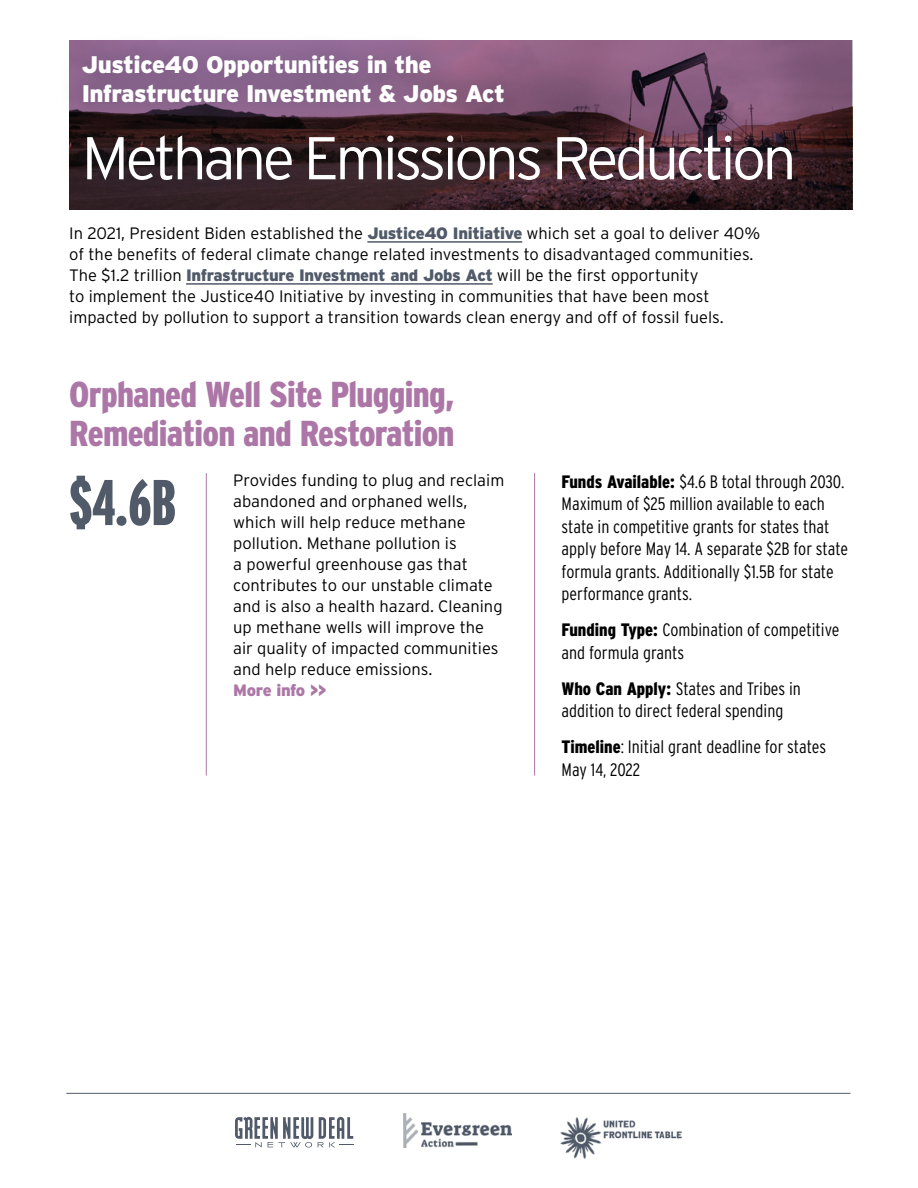
<style>
.page{position:relative;width:918px;height:1188px;background:#fff}
.page>*{position:absolute;margin:0;border:0;box-sizing:border-box;transform-origin:0 0}
.t1{font:900 extra-condensed 64.5px "Interstate";color:#515a69}
.t2{font:300 60.3px "Interstate";letter-spacing:-.06em;color:#fff}
.t3{font:900 condensed 36px/39px "Interstate";letter-spacing:-.02em;color:#ac77a7}
.t4{font:900 24px/28.5px "Interstate";letter-spacing:-.02em;color:#fff}
.t5{font:300 condensed 18px/22.5px "Interstate";color:#000}
.t6{font:300 16.5px/21px "Interstate";color:#000}
.t7{font:900 16.5px "Interstate";letter-spacing:-.025em;color:#ac77a7}
.s1{font-weight:900;color:#515a69}
.s2{font-weight:900}
</style>
<div class="page">
<hr style="left:66px;top:1093px;width:784px;height:1px;background:#515a69">
<img style="left:403px;top:1114px;width:108px;height:34px">
<svg style="left:235px;top:1117px;width:119px;height:31px"></svg>
<img style="left:560px;top:1117px;width:122px;height:42px">
<img style="left:69px;top:40px;width:783px;height:170px">
<div style="left:59px;top:31px;width:468px;height:95px;background:#253143;opacity:.55"></div>
<hr style="left:367px;top:241px;width:155px;height:2px;background:#515a69">
<hr style="left:186px;top:283px;width:307px;height:2px;background:#515a69">
<div style="left:62px;top:113px;width:755px;height:92px;background:#253143;opacity:.55"></div>
<hr style="left:206px;top:473px;width:1px;height:303px;background:#ac77a7">
<hr style="left:534px;top:473px;width:1px;height:303px;background:#ac77a7">
<h3 class="t4" style="left:82px;top:50px;width:425px">Justice40 Opportunities in the<br>Infrastructure Investment &amp; Jobs Act</h3>
<h2 class="t2" style="left:82px;top:124px;width:716px">Methane Emissions Reduction</h2>
<p class="t6" style="left:69px;top:222px;width:693px">In 2021, President Biden established the <span class="s1">Justice40 Initiative</span> which set a goal to deliver 40% of the benefits of federal climate change related investments to disadvantaged communities.<br>The $1.2 trillion <span class="s1">Infrastructure Investment and Jobs Act</span> will be the first opportunity<br>to implement the Justice40 Initiative by investing in communities that have been most impacted by pollution to support a transition towards clean energy and off of fossil fuels.</p>
<h3 class="t3" style="left:69px;top:375px;width:387px">Orphaned Well Site Plugging,<br>Remediation and Restoration</h3>
<h1 class="t1" style="left:69px;top:467px;width:108px">$4.6B</h1>
<p class="t6" style="left:233px;top:470px;width:273px">Provides funding to plug and reclaim abandoned and orphaned wells, which will help reduce methane pollution. Methane pollution is<br>a powerful greenhouse gas that contributes to our unstable climate and is also a health hazard. Cleaning up methane wells will improve the air quality of impacted communities and help reduce emissions.</p>
<p class="t7" style="left:233px;top:681px;width:95px">More info &gt;&gt;</p>
<p class="t5" style="left:562px;top:470px;width:288px"><span class="s2">Funds Available:</span> $4.6 B total through 2030.<br>Maximum of $25 million available to each state in competitive grants for states that apply before May 14. A separate $2B for state formula grants. Additionally $1.5B for state performance grants.</p>
<p class="t5" style="left:562px;top:618px;width:279px"><span class="s2">Funding Type:</span> Combination of competitive and formula grants</p>
<p class="t5" style="left:562px;top:677px;width:241px"><span class="s2">Who Can Apply:</span> States and Tribes in addition to direct federal spending</p>
<p class="t5" style="left:562px;top:735px;width:266px"><span class="s2">Timeline</span>: Initial grant deadline for states<br>May 14, 2022</p>
</div>
